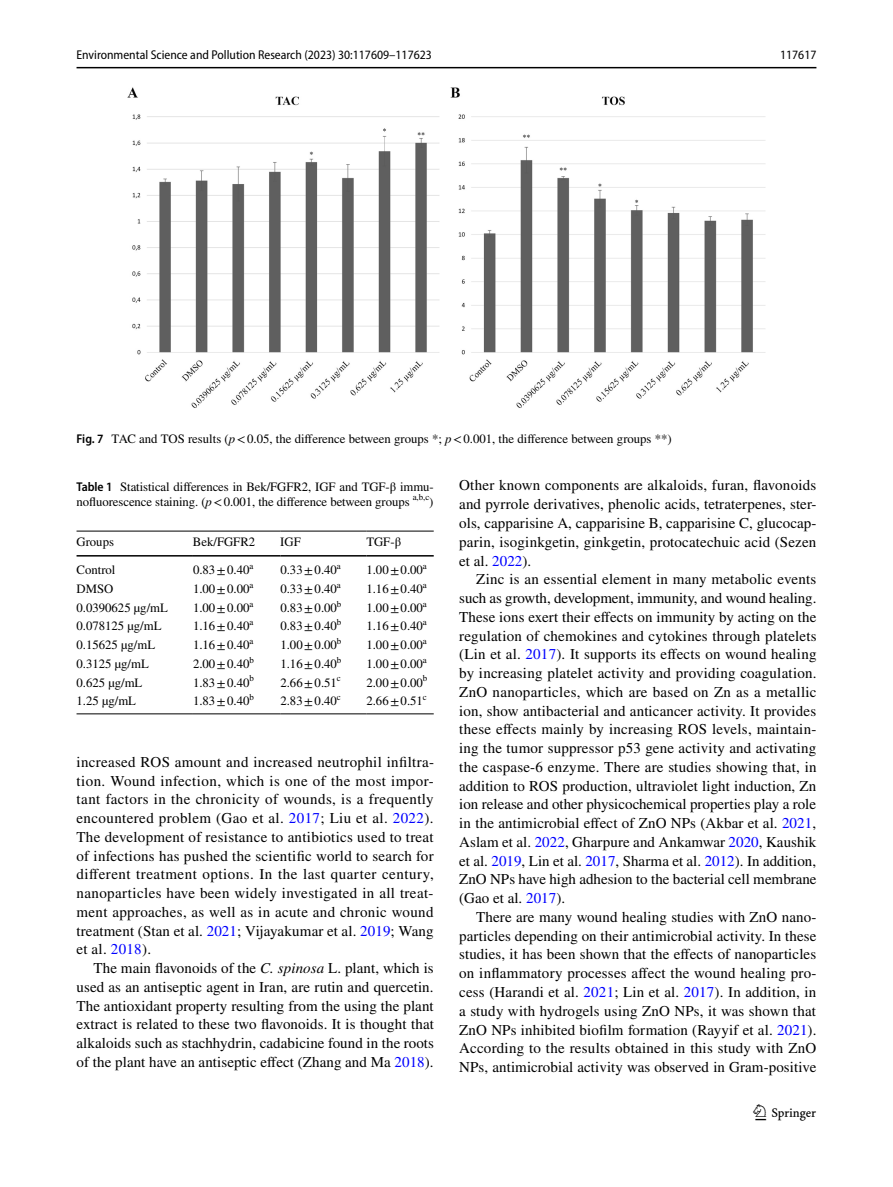
<style>
.page{position:relative;width:893px;height:1187px;background:#fff}
.page>*{position:absolute;margin:0;border:0;box-sizing:border-box;transform-origin:0 0}
.t1{font:22.5px "Springnew Regular 3";color:#000}
.t2{font:15px/18.8px "STIX";letter-spacing:.005em;color:#000;text-align:justify}
.t3{font:12.75px/15px "STIX";color:#000}
.t4{font:semi-condensed 12.75px "Myriad Pro";color:#000}
.s1{font-family:"Myriad Pro";font-weight:600;font-stretch:semi-condensed}
.s2{font-style:italic}
.s3{color:#00f}
</style>
<div class="page">
<hr style="left:77px;top:67px;width:739px;height:1px;background:#000">
<img style="left:128px;top:87px;width:637px;height:321px">
<hr style="left:77px;top:530px;width:116px;height:1px;background:#000">
<hr style="left:77px;top:555px;width:116px;height:1px;background:#000">
<hr style="left:193px;top:530px;width:87px;height:1px;background:#000">
<hr style="left:193px;top:555px;width:87px;height:1px;background:#000">
<hr style="left:280px;top:530px;width:86px;height:1px;background:#000">
<hr style="left:280px;top:555px;width:86px;height:1px;background:#000">
<hr style="left:366px;top:530px;width:68px;height:1px;background:#000">
<hr style="left:366px;top:555px;width:68px;height:1px;background:#000">
<hr style="left:77px;top:713px;width:116px;height:1px;background:#000">
<hr style="left:193px;top:713px;width:87px;height:1px;background:#000">
<hr style="left:280px;top:713px;width:86px;height:1px;background:#000">
<hr style="left:366px;top:713px;width:68px;height:1px;background:#000">
<p class="t4" style="left:77px;top:48px;width:357px">Environmental Science and Pollution Research (2023) 30:117609–117623</p>
<p class="t4" style="left:780px;top:48px;width:38px">117617</p>
<p class="t3" style="left:77px;top:432px;width:597px"><span class="s1">Fig. 7</span> TAC and TOS results (<span class="s2">p</span>&lt;0.05, the difference between groups *; <span class="s2">p</span>&lt;0.001, the difference between groups **)</p>
<p class="t3" style="left:77px;top:479px;width:359px"><span class="s1">Table 1</span> Statistical differences in Bek/FGFR2, IGF and TGF-β immu&shy;nofluorescence staining. (<span class="s2">p</span>&lt;0.001, the difference between groups <sup>a,b,c</sup>)</p>
<p class="t3" style="left:77px;top:535px;width:39px">Groups</p>
<p class="t3" style="left:193px;top:535px;width:64px">Bek/FGFR2</p>
<p class="t3" style="left:280px;top:535px;width:22px">IGF</p>
<p class="t3" style="left:366px;top:535px;width:36px">TGF-β</p>
<p class="t3" style="left:77px;top:563px;width:40px">Control</p>
<p class="t3" style="left:193px;top:563px;width:62px">0.83±0.40<sup>a</sup></p>
<p class="t3" style="left:280px;top:563px;width:62px">0.33±0.40<sup>a</sup></p>
<p class="t3" style="left:366px;top:563px;width:62px">1.00±0.00<sup>a</sup></p>
<p class="t3" style="left:77px;top:582px;width:38px">DMSO</p>
<p class="t3" style="left:193px;top:582px;width:62px">1.00±0.00<sup>a</sup></p>
<p class="t3" style="left:280px;top:582px;width:62px">0.33±0.40<sup>a</sup></p>
<p class="t3" style="left:366px;top:582px;width:62px">1.16±0.40<sup>a</sup></p>
<p class="t3" style="left:77px;top:600px;width:93px">0.0390625 µg/mL</p>
<p class="t3" style="left:193px;top:600px;width:62px">1.00±0.00<sup>a</sup></p>
<p class="t3" style="left:280px;top:600px;width:63px">0.83±0.00<sup>b</sup></p>
<p class="t3" style="left:366px;top:600px;width:62px">1.00±0.00<sup>a</sup></p>
<p class="t3" style="left:77px;top:619px;width:87px">0.078125 µg/mL</p>
<p class="t3" style="left:193px;top:619px;width:62px">1.16±0.40<sup>a</sup></p>
<p class="t3" style="left:280px;top:619px;width:63px">0.83±0.40<sup>b</sup></p>
<p class="t3" style="left:366px;top:619px;width:62px">1.16±0.40<sup>a</sup></p>
<p class="t3" style="left:77px;top:638px;width:80px">0.15625 µg/mL</p>
<p class="t3" style="left:193px;top:638px;width:62px">1.16±0.40<sup>a</sup></p>
<p class="t3" style="left:280px;top:638px;width:63px">1.00±0.00<sup>b</sup></p>
<p class="t3" style="left:366px;top:638px;width:62px">1.00±0.00<sup>a</sup></p>
<p class="t3" style="left:77px;top:656px;width:74px">0.3125 µg/mL</p>
<p class="t3" style="left:193px;top:656px;width:63px">2.00±0.40<sup>b</sup></p>
<p class="t3" style="left:280px;top:656px;width:63px">1.16±0.40<sup>b</sup></p>
<p class="t3" style="left:366px;top:656px;width:62px">1.00±0.00<sup>a</sup></p>
<p class="t3" style="left:77px;top:675px;width:67px">0.625 µg/mL</p>
<p class="t3" style="left:193px;top:675px;width:63px">1.83±0.40<sup>b</sup></p>
<p class="t3" style="left:280px;top:675px;width:62px">2.66±0.51<sup>c</sup></p>
<p class="t3" style="left:366px;top:675px;width:63px">2.00±0.00<sup>b</sup></p>
<p class="t3" style="left:77px;top:694px;width:61px">1.25 µg/mL</p>
<p class="t3" style="left:193px;top:694px;width:63px">1.83±0.40<sup>b</sup></p>
<p class="t3" style="left:280px;top:694px;width:62px">2.83±0.40<sup>c</sup></p>
<p class="t3" style="left:366px;top:694px;width:62px">2.66±0.51<sup>c</sup></p>
<p class="t2" style="left:459px;top:477px;width:359px">Other known components are alkaloids, furan, flavonoids and pyrrole derivatives, phenolic acids, tetraterpenes, ster&shy;ols, capparisine A, capparisine B, capparisine C, glucocap&shy;parin, isoginkgetin, ginkgetin, protocatechuic acid (Sezen et al. <span class="s3">2022</span>).</p>
<p class="t2" style="left:459px;top:571px;width:359px;text-indent:17px">Zinc is an essential element in many metabolic events such as growth, development, immunity, and wound healing.<br>These ions exert their effects on immunity by acting on the regulation of chemokines and cytokines through platelets (Lin et al. <span class="s3">2017</span>). It supports its effects on wound healing by increasing platelet activity and providing coagulation.<br>ZnO nanoparticles, which are based on Zn as a metallic ion, show antibacterial and anticancer activity. It provides these effects mainly by increasing ROS levels, maintain&shy;ing the tumor suppressor p53 gene activity and activating the caspase-6 enzyme. There are studies showing that, in addition to ROS production, ultraviolet light induction, Zn ion release and other physicochemical properties play a role in the antimicrobial effect of ZnO NPs (Akbar et al. <span class="s3">2021</span>, Aslam et al. <span class="s3">2022</span>, Gharpure and Ankamwar <span class="s3">2020</span>, Kaushik et al. <span class="s3">2019</span>, Lin et al. <span class="s3">2017</span>, Sharma et al. <span class="s3">2012</span>). In addition, ZnO NPs have high adhesion to the bacterial cell membrane (Gao et al. <span class="s3">2017</span>).</p>
<p class="t2" style="left:459px;top:908px;width:359px;text-indent:17px">There are many wound healing studies with ZnO nano&shy;particles depending on their antimicrobial activity. In these studies, it has been shown that the effects of nanoparticles on inflammatory processes affect the wound healing pro&shy;cess (Harandi et al. <span class="s3">2021</span>; Lin et al. <span class="s3">2017</span>). In addition, in a study with hydrogels using ZnO NPs, it was shown that ZnO NPs inhibited biofilm formation (Rayyif et al. <span class="s3">2021</span>).<br>According to the results obtained in this study with ZnO NPs, antimicrobial activity was observed in Gram-positive</p>
<p class="t2" style="left:77px;top:753px;width:359px">increased ROS amount and increased neutrophil infiltra&shy;tion. Wound infection, which is one of the most impor&shy;tant factors in the chronicity of wounds, is a frequently encountered problem (Gao et al. <span class="s3">2017</span>; Liu et al. <span class="s3">2022</span>).<br>The development of resistance to antibiotics used to treat of infections has pushed the scientific world to search for different treatment options. In the last quarter century, nanoparticles have been widely investigated in all treat&shy;ment approaches, as well as in acute and chronic wound treatment (Stan et al. <span class="s3">2021</span>; Vijayakumar et al. <span class="s3">2019</span>; Wang et al. <span class="s3">2018</span>).</p>
<p class="t2" style="left:77px;top:959px;width:359px;text-indent:17px">The main flavonoids of the <span class="s2">C. spinosa</span> L. plant, which is used as an antiseptic agent in Iran, are rutin and quercetin.<br>The antioxidant property resulting from the using the plant extract is related to these two flavonoids. It is thought that alkaloids such as stachhydrin, cadabicine found in the roots of the plant have an antiseptic effect (Zhang and Ma <span class="s3">2018</span>).</p>
<h1 class="t1" style="left:755px;top:1104px;width:62px">1 3</h1>
</div>
